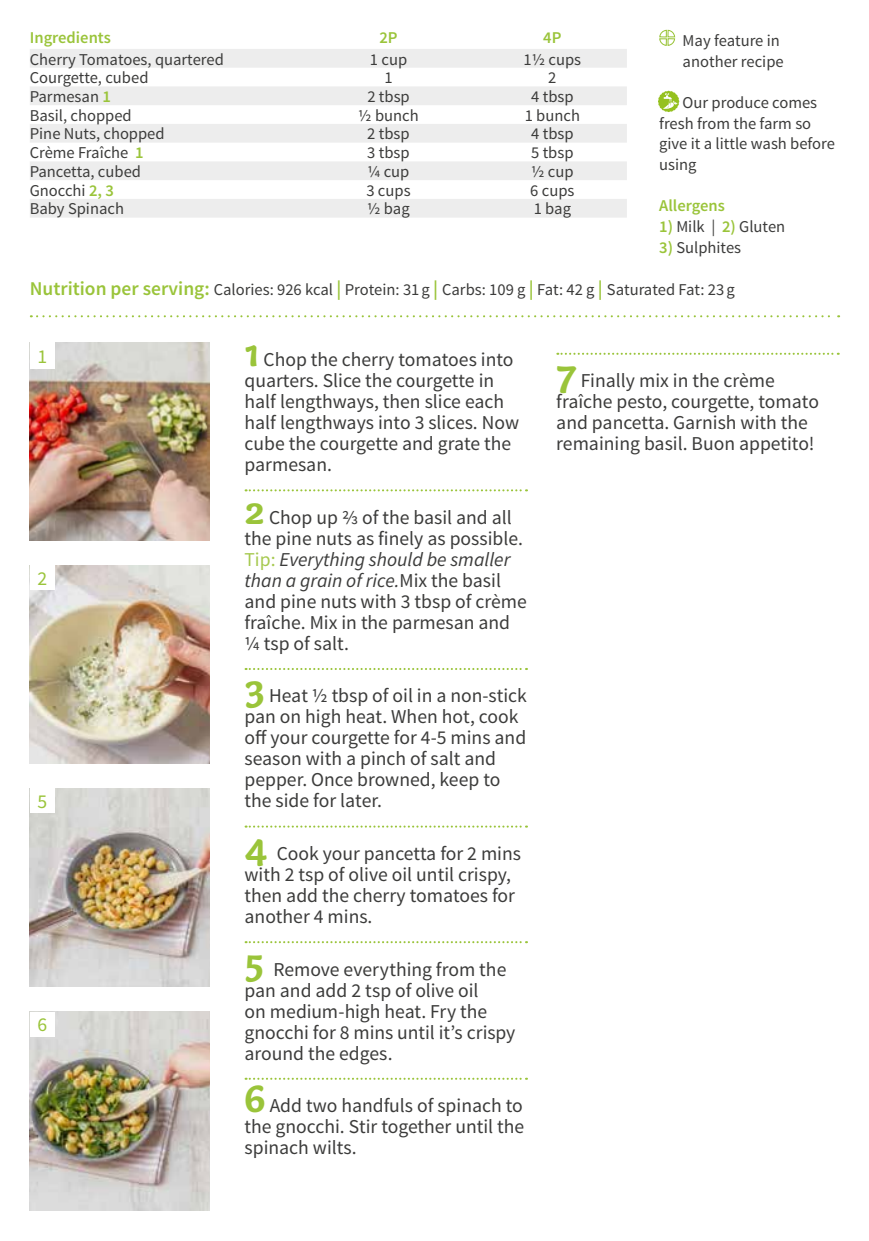
<style>
.page{position:relative;width:869px;height:1241px;background:#fff}
.page>*{position:absolute;margin:0;border:0;box-sizing:border-box;transform-origin:0 0}
.t1{font:19.6px/21px "Source Sans Pro";color:#3c3c3b}
.t2{font:19.6px "Source Sans Pro";color:#9ac43a}
.t3{font:16.45px/20.7px "Source Sans Pro";color:#3c3c3b}
.t4{font:600 16.45px "Source Sans Pro";color:#9ac43a}
.s1{font-weight:600;color:#9ac43a}
.s2{font-weight:600;font-size:19.43px;color:#9ac43a}
.s3{font-family:"Capucine Basic";font-weight:700;font-size:41.3px;color:#9ac43a}
.s4{color:#a6c94f}
.s5{font-style:italic}
</style>
<div class="page">
<img style="left:30px;top:1011px;width:180px;height:198px">
<img style="left:30px;top:788px;width:180px;height:198px">
<img style="left:30px;top:342px;width:180px;height:198px">
<img style="left:30px;top:565px;width:180px;height:198px">
<svg style="left:31px;top:315px;width:807px;height:2px"></svg>
<svg style="left:30px;top:49px;width:596px;height:168px;fill:#ededed"></svg>
<div style="left:30px;top:342px;width:25px;height:27px;background:#fff"></div>
<div style="left:30px;top:565px;width:25px;height:25px;background:#fff"></div>
<div style="left:30px;top:788px;width:25px;height:25px;background:#fff"></div>
<div style="left:30px;top:1011px;width:25px;height:25px;background:#fff"></div>
<svg style="left:245px;top:489px;width:281px;height:2px"></svg>
<svg style="left:245px;top:668px;width:281px;height:2px"></svg>
<svg style="left:245px;top:825px;width:281px;height:2px"></svg>
<svg style="left:245px;top:941px;width:281px;height:2px"></svg>
<svg style="left:245px;top:1077px;width:281px;height:2px"></svg>
<svg style="left:557px;top:353px;width:281px;height:2px"></svg>
<svg style="left:659px;top:29px;width:16px;height:17px"></svg>
<svg style="left:658px;top:91px;width:21px;height:21px"></svg>
<p class="t4" style="left:30px;top:27px;width:83px">Ingredients</p>
<p class="t4" style="left:379px;top:27px;width:20px">2P</p>
<p class="t4" style="left:543px;top:27px;width:20px">4P</p>
<p class="t3" style="left:30px;top:49px;width:195px">Cherry Tomatoes, quartered</p>
<p class="t3" style="left:370px;top:49px;width:39px">1 cup</p>
<p class="t3" style="left:523px;top:49px;width:59px">1½ cups</p>
<p class="t3" style="left:30px;top:68px;width:120px">Courgette, cubed</p>
<p class="t3" style="left:384px;top:68px;width:10px">1</p>
<p class="t3" style="left:548px;top:68px;width:10px">2</p>
<p class="t3" style="left:30px;top:86px;width:83px">Parmesan <span class="s1">1</span></p>
<p class="t3" style="left:367px;top:86px;width:44px">2 tbsp</p>
<p class="t3" style="left:531px;top:86px;width:44px">4 tbsp</p>
<p class="t3" style="left:30px;top:105px;width:103px">Basil, chopped</p>
<p class="t3" style="left:358px;top:105px;width:62px">½ bunch</p>
<p class="t3" style="left:524px;top:105px;width:57px">1 bunch</p>
<p class="t3" style="left:30px;top:124px;width:136px">Pine Nuts, chopped</p>
<p class="t3" style="left:367px;top:124px;width:44px">2 tbsp</p>
<p class="t3" style="left:531px;top:124px;width:44px">4 tbsp</p>
<p class="t3" style="left:30px;top:143px;width:115px">Crème Fraîche <span class="s1">1</span></p>
<p class="t3" style="left:367px;top:143px;width:44px">3 tbsp</p>
<p class="t3" style="left:531px;top:143px;width:44px">5 tbsp</p>
<p class="t3" style="left:30px;top:161px;width:113px">Pancetta, cubed</p>
<p class="t3" style="left:367px;top:161px;width:43px">¼ cup</p>
<p class="t3" style="left:531px;top:161px;width:44px">½ cup</p>
<p class="t3" style="left:30px;top:180px;width:86px">Gnocchi <span class="s1">2, 3</span></p>
<p class="t3" style="left:366px;top:180px;width:46px">3 cups</p>
<p class="t3" style="left:530px;top:180px;width:46px">6 cups</p>
<p class="t3" style="left:30px;top:199px;width:96px">Baby Spinach</p>
<p class="t3" style="left:367px;top:199px;width:44px">½ bag</p>
<p class="t3" style="left:533px;top:199px;width:39px">1 bag</p>
<p class="t3" style="left:682px;top:30px;width:103px">May feature in another recipe</p>
<p class="t3" style="left:659px;top:92px;width:177px;text-indent:23px">Our produce comes fresh from the farm so give it a little wash before using</p>
<p class="t4" style="left:659px;top:195px;width:67px">Allergens</p>
<p class="t3" style="left:659px;top:216px;width:127px"><span class="s1">1)</span> Milk | <span class="s1">2)</span> Gluten</p>
<p class="t3" style="left:659px;top:237px;width:83px"><span class="s1">3)</span> Sulphites</p>
<p class="t3" style="left:30px;top:279px;width:706px"><span class="s2">Nutrition per serving:</span> Calories: 926 kcal <span class="s2">|</span> Protein: 31g <span class="s2">|</span> Carbs: 109 g <span class="s2">|</span> Fat: 42 g <span class="s2">|</span> Saturated Fat: 23g</p>
<p class="t2" style="left:37px;top:344px;width:11px">1</p>
<p class="t2" style="left:37px;top:566px;width:11px">2</p>
<p class="t2" style="left:37px;top:789px;width:11px">5</p>
<p class="t2" style="left:37px;top:1012px;width:11px">6</p>
<p class="t1" style="left:244px;top:349px;width:276px"><span class="s3">1</span> Chop the cherry tomatoes into quarters. Slice the courgette in half lengthways, then slice each half lengthways into 3 slices. Now cube the courgette and grate the parmesan.</p>
<p class="t1" style="left:244px;top:507px;width:284px"><span class="s3">2</span> Chop up ⅔ of the basil and all the pine nuts as finely as possible.<br><span class="s4">Tip:</span> <span class="s5">Everything should be smaller than a grain of rice.</span>Mix the basil and pine nuts with 3 tbsp of crème fraîche. Mix in the parmesan and ¼ tsp of salt.</p>
<p class="t1" style="left:244px;top:685px;width:284px"><span class="s3">3</span> Heat ½ tbsp of oil in a non-stick pan on high heat. When hot, cook off your courgette for 4-5 mins and season with a pinch of salt and pepper. Once browned, keep to the side for later.</p>
<p class="t1" style="left:244px;top:843px;width:278px"><span class="s3">4</span> Cook your pancetta for 2 mins with 2 tsp of olive oil until crispy, then add the cherry tomatoes for another 4 mins.</p>
<p class="t1" style="left:244px;top:958px;width:272px"><span class="s3">5</span> Remove everything from the pan and add 2 tsp of olive oil<br>on medium-high heat. Fry the gnocchi for 8 mins until it’s crispy around the edges.</p>
<p class="t1" style="left:244px;top:1095px;width:281px;text-align:justify"><span class="s3">6</span> Add two handfuls of spinach to the gnocchi. Stir together until the spinach wilts.</p>
<p class="t1" style="left:556px;top:370px;width:264px"><span class="s3">7</span> Finally mix in the crème fraîche pesto, courgette, tomato and pancetta. Garnish with the remaining basil. Buon appetito!</p>
</div>
